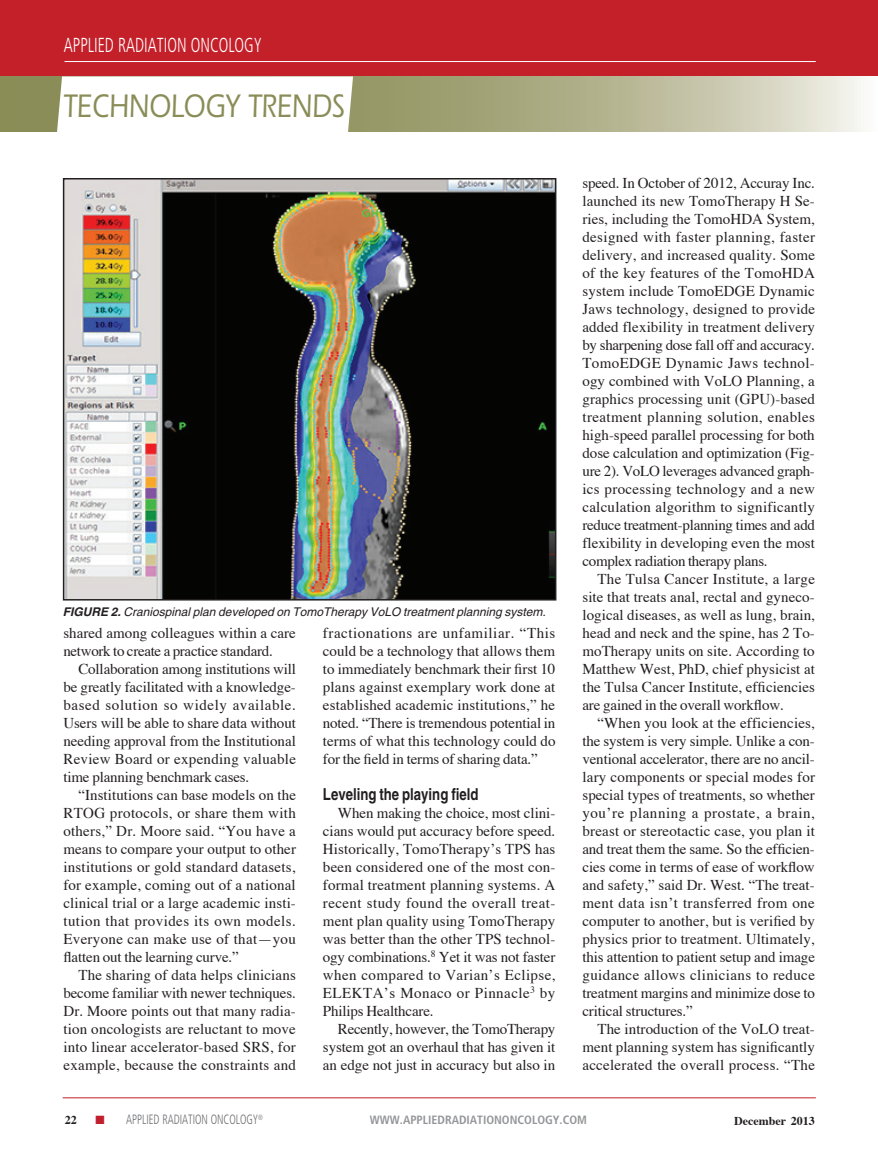
<style>
.page{position:relative;width:878px;height:1175px;background:#fff}
.page>*{position:absolute;margin:0;border:0;box-sizing:border-box;transform-origin:0 0}
.t1{font:500 33.75px "Itc Eras";color:#8a8d57;scale:.8 1}
.t2{font:300 condensed 20.25px "Frutiger";color:#fff;scale:.8 1}
.Article_subhead{font:700 16.5px "Helvetica";color:#231f20;scale:.8 1}
.Article_body_copy{font:15px/18px "Times";color:#231f20;text-align:justify}
.t3{font:300 condensed 13.5px "Frutiger";color:#6c6d70;scale:.8 1}
.Article_fig_caption{font:italic 12px "Helvetica";color:#231f20}
.t4{font:700 condensed 12px "Frutiger";color:#939598}
.t5{font:700 12px "Times";color:#231f20}
.s1{font-weight:700}
.s2{color:#c21f2e}
</style>
<div class="page">
<svg style="left:0;top:76px;width:864px;height:55px;background:#b4b591"></svg>
<svg style="left:56px;top:76px;width:297px;height:56px"></svg>
<div style="left:0;top:0;width:877px;height:76px;background:#c4202a"></div>
<hr style="left:877px;top:0;width:1px;height:76px;background:#c4202a">
<hr style="left:64px;top:61px;width:751px;height:1px;background:#fff">
<hr style="left:63px;top:1097px;width:752px;height:1px;background:#c4202a">
<img style="left:66px;top:181px;width:487px;height:416px">
<div style="left:63px;top:178px;width:493px;height:422px;border:2px solid #231f20"></div>
<h2 class="t2" style="left:64px;top:34px;width:249px">APPLIED RADIATION ONCOLOGY</h2>
<h1 class="t1" style="left:63px;top:87px;width:353px">TECHNOLOGY TRENDS</h1>
<p class="Article_fig_caption" style="left:63px;top:604px;width:484px"><span class="s1">FIGURE 2.</span> Craniospinal plan developed on TomoTherapy VoLO treatment planning system.</p>
<p class="Article_body_copy" style="left:63px;top:622px;width:234px">shared among colleagues within a care network to create a practice standard.</p>
<p class="Article_body_copy" style="left:63px;top:658px;width:234px;text-indent:15px">Collaboration among institutions will be greatly facilitated with a knowledge&shy;based solution so widely available.<br>Users will be able to share data without needing approval from the Institutional Review Board or expending valuable time planning benchmark cases.</p>
<p class="Article_body_copy" style="left:63px;top:784px;width:234px;text-indent:15px">“Institutions can base models on the RTOG protocols, or share them with others,” Dr. Moore said. “You have a means to compare your output to other institutions or gold standard datasets, for example, coming out of a national clinical trial or a large academic insti&shy;tution that provides its own models.<br>Everyone can make use of that—you flatten out the learning curve.”</p>
<p class="Article_body_copy" style="left:63px;top:964px;width:234px;text-indent:15px">The sharing of data helps clinicians become familiar with newer techniques.<br>Dr. Moore points out that many radia&shy;tion oncologists are reluctant to move into linear accelerator-based SRS, for example, because the constraints and</p>
<p class="Article_body_copy" style="left:323px;top:622px;width:234px">fractionations are unfamiliar. “This could be a technology that allows them to immediately benchmark their first 10 plans against exemplary work done at established academic institutions,” he noted. “There is tremendous potential in terms of what this technology could do for the field in terms of sharing data.”</p>
<p class="Article_subhead" style="left:323px;top:784px;width:196px">Leveling the playing field</p>
<p class="Article_body_copy" style="left:323px;top:802px;width:234px;text-indent:15px">When making the choice, most clini&shy;cians would put accuracy before speed.<br>Historically, TomoTherapy’s TPS has been considered one of the most con&shy;formal treatment planning systems. A recent study found the overall treat&shy;ment plan quality using TomoTherapy was better than the other TPS technol&shy;ogy combinations.<sup>8</sup> Yet it was not faster when compared to Varian’s Eclipse, ELEKTA’s Monaco or Pinnacle<sup>3</sup> by Philips Healthcare.</p>
<p class="Article_body_copy" style="left:323px;top:1018px;width:234px;text-indent:15px">Recently, however, the TomoTherapy system got an overhaul that has given it an edge not just in accuracy but also in</p>
<p class="Article_body_copy" style="left:582px;top:172px;width:234px">speed. In October of 2012, Accuray Inc. launched its new TomoTherapy H Se&shy;ries, including the TomoHDA System, designed with faster planning, faster delivery, and increased quality. Some of the key features of the TomoHDA system include TomoEDGE Dynamic Jaws technology, designed to provide added flexibility in treatment delivery by sharpening dose fall off and accuracy.<br>TomoEDGE Dynamic Jaws technol&shy;ogy combined with VoLO Planning, a graphics processing unit (GPU)-based treatment planning solution, enables high-speed parallel processing for both dose calculation and optimization (Fig&shy;ure 2). VoLO leverages advanced graph&shy;ics processing technology and a new calculation algorithm to significantly reduce treatment-planning times and add flexibility in developing even the most complex radiation therapy plans.</p>
<p class="Article_body_copy" style="left:582px;top:568px;width:234px;text-indent:15px">The Tulsa Cancer Institute, a large site that treats anal, rectal and gyneco&shy;logical diseases, as well as lung, brain, head and neck and the spine, has 2 To&shy;moTherapy units on site. According to Matthew West, PhD, chief physicist at the Tulsa Cancer Institute, efficiencies are gained in the overall workflow.</p>
<p class="Article_body_copy" style="left:582px;top:712px;width:234px;text-indent:15px">“When you look at the efficiencies, the system is very simple. Unlike a con&shy;ventional accelerator, there are no ancil&shy;lary components or special modes for special types of treatments, so whether you’re planning a prostate, a brain, breast or stereotactic case, you plan it and treat them the same. So the efficien&shy;cies come in terms of ease of workflow and safety,” said Dr. West. “The treat&shy;ment data isn’t transferred from one computer to another, but is verified by physics prior to treatment. Ultimately, this attention to patient setup and image guidance allows clinicians to reduce treatment margins and minimize dose to critical structures.”</p>
<p class="Article_body_copy" style="left:582px;top:1018px;width:234px;text-indent:15px">The introduction of the VoLO treat&shy;ment planning system has significantly accelerated the overall process. “The</p>
<p class="t5" style="left:65px;top:1108px;width:13px">22</p>
<p class="t3" style="left:96px;top:1112px;width:211px"><span class="s2">■</span> APPLIED RADIATION ONCOLOGY<sup>®</sup></p>
<p class="t4" style="left:370px;top:1113px;width:218px">WWW.APPLIEDRADIATIONONCOLOGY.COM</p>
<p class="t5" style="left:734px;top:1109px;width:82px">December 2013</p>
</div>
